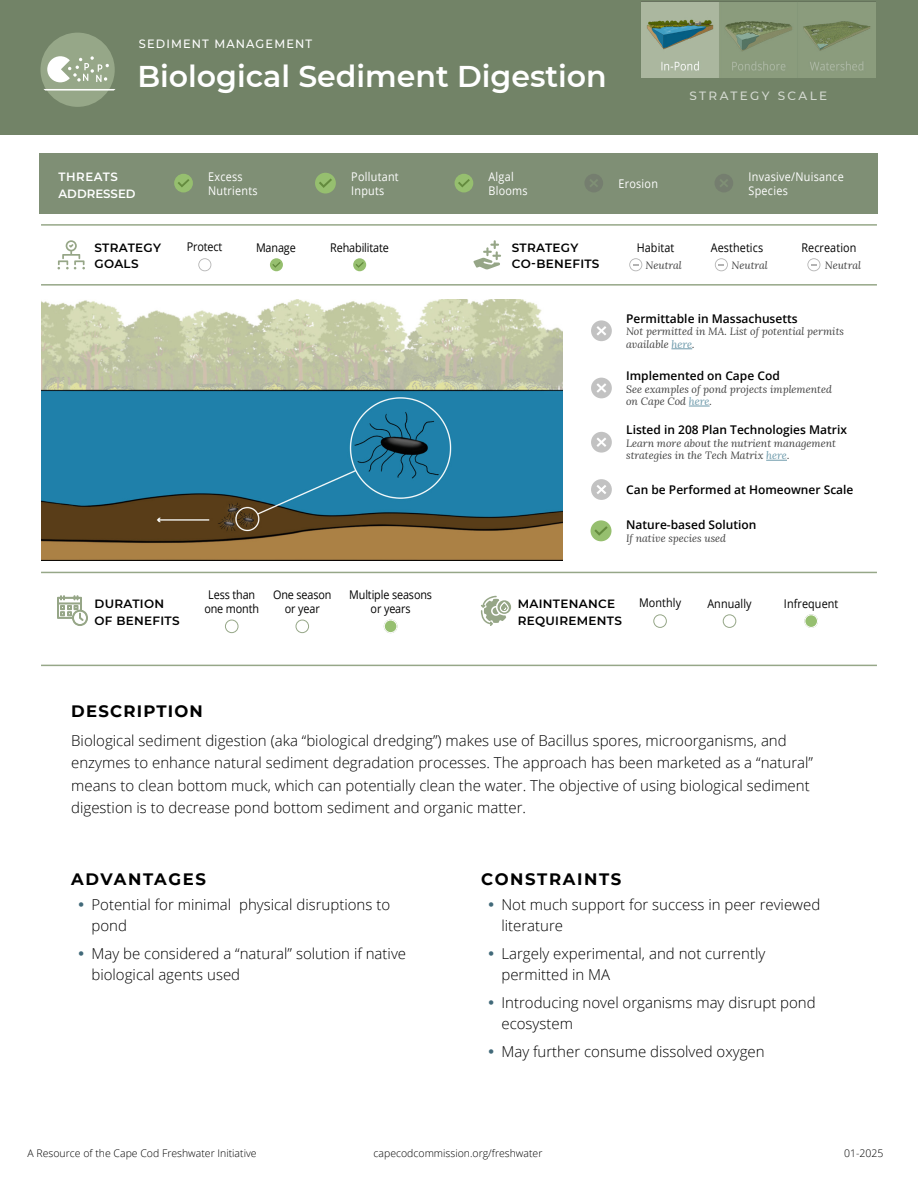
<style>
.page{position:relative;width:918px;height:1188px;background:#fff}
.page>*{position:absolute;margin:0;border:0;box-sizing:border-box;transform-origin:0 0}
.t1{font:600 30px "Montserrat";color:#fff}
.t2{font:700 16.5px "Montserrat";letter-spacing:.09em;color:#000}
.t3{font:300 15px/21px "Open Sans";color:#000}
.t4{font:600 12px "Open Sans";color:#000}
.t5{font:12px/14.4px "Open Sans";letter-spacing:-.01em;color:#000;text-align:center;scale:.9 1}
.t6{font:600 12px/16.5px "Montserrat";letter-spacing:.025em;color:#000}
.t7{font:12px/14.4px "Open Sans";letter-spacing:.025em;color:#fff;scale:.9 1}
.t8{font:12px "Open Sans";letter-spacing:.01em;color:#000;scale:.9 1}
.t9{font:500 12px "Montserrat";letter-spacing:.1em;color:#fff;scale:.95 1}
.t10{font:600 12px/16.5px "Montserrat";color:#fff}
.t11{font:500 12px "Montserrat";letter-spacing:.2em;color:#fff}
.t12{font:italic 10.5px/12.6px "Lora";color:#404040}
.t13{font:300 10.5px "Open Sans";color:#000}
.s1{color:#6c99aa}
</style>
<div class="page">
<div style="left:0;top:0;width:918px;height:135px;background:#728367"></div>
<div style="left:40px;top:153px;width:838px;height:61px;background:#7f8f75"></div>
<hr style="left:41px;top:224px;width:836px;height:2px;background:#96a788">
<hr style="left:41px;top:284px;width:836px;height:2px;background:#96a788">
<hr style="left:41px;top:572px;width:836px;height:1px;background:#96a788">
<hr style="left:41px;top:665px;width:836px;height:1px;background:#96a788">
<div style="left:225px;top:620px;width:13px;height:13px;border:1px solid #96a788;border-radius:50%"></div>
<div style="left:296px;top:620px;width:13px;height:13px;border:1px solid #96a788;border-radius:50%"></div>
<div style="left:653px;top:614px;width:14px;height:14px;border:1px solid #96a788;border-radius:50%"></div>
<div style="left:723px;top:614px;width:13px;height:14px;border:1px solid #96a788;border-radius:50%"></div>
<div style="left:384px;top:620px;width:13px;height:13px;background:#96bf70;border-radius:50%"></div>
<div style="left:384px;top:620px;width:13px;height:13px;border:1px solid #fff;border-radius:50%"></div>
<div style="left:805px;top:615px;width:12px;height:12px;background:#96bf70;border-radius:50%"></div>
<div style="left:804px;top:614px;width:14px;height:14px;border:1px solid #fff;border-radius:50%"></div>
<img style="left:641px;top:1px;width:235px;height:77px">
<svg style="left:198px;top:258px;width:13px;height:13px"></svg>
<div style="left:270px;top:258px;width:13px;height:13px;background:#96bf6f;border-radius:50%"></div>
<svg style="left:272px;top:262px;width:9px;height:6px"></svg>
<div style="left:353px;top:258px;width:13px;height:13px;background:#96bf6f;border-radius:50%"></div>
<svg style="left:356px;top:262px;width:8px;height:6px"></svg>
<svg style="left:629px;top:258px;width:13px;height:13px"></svg>
<svg style="left:715px;top:258px;width:13px;height:13px"></svg>
<svg style="left:807px;top:258px;width:13px;height:13px"></svg>
<svg style="left:591px;top:320px;width:21px;height:21px"></svg>
<svg style="left:591px;top:378px;width:21px;height:20px"></svg>
<svg style="left:591px;top:432px;width:21px;height:21px"></svg>
<div style="left:40px;top:33px;width:75px;height:74px;background:#96a788;border-radius:50%"></div>
<svg style="left:43px;top:89px;width:73px;height:2px"></svg>
<svg style="left:47px;top:56px;width:62px;height:26px"></svg>
<img style="left:41px;top:299px;width:521px;height:261px">
<svg style="left:591px;top:479px;width:21px;height:21px"></svg>
<div style="left:591px;top:520px;width:21px;height:21px;background:#96bf6f;border-radius:50%"></div>
<svg style="left:594px;top:526px;width:14px;height:10px"></svg>
<div style="left:174px;top:174px;width:19px;height:18px;background:#96bf6f;border-radius:50%"></div>
<svg style="left:178px;top:179px;width:11px;height:8px"></svg>
<div style="left:315px;top:173px;width:21px;height:21px;background:#96bf6f;border-radius:50%"></div>
<svg style="left:319px;top:178px;width:13px;height:10px"></svg>
<div style="left:455px;top:174px;width:18px;height:18px;background:#96bf6f;border-radius:50%"></div>
<svg style="left:458px;top:179px;width:12px;height:8px"></svg>
<svg style="left:585px;top:174px;width:18px;height:18px"></svg>
<svg style="left:715px;top:174px;width:18px;height:18px"></svg>
<svg style="left:473px;top:240px;width:28px;height:30px"></svg>
<svg style="left:58px;top:240px;width:27px;height:29px"></svg>
<svg style="left:689px;top:406px;width:21px;height:1px"></svg>
<svg style="left:671px;top:349px;width:21px;height:1px"></svg>
<svg style="left:766px;top:460px;width:21px;height:1px"></svg>
<svg style="left:57px;top:595px;width:31px;height:31px"></svg>
<svg style="left:481px;top:596px;width:30px;height:30px"></svg>
<p class="t9" style="left:139px;top:35px;width:184px">SEDIMENT MANAGEMENT</p>
<h1 class="t1" style="left:137px;top:55px;width:471px">Biological Sediment Digestion</h1>
<p class="t11" style="left:689px;top:87px;width:139px">STRATEGY SCALE</p>
<p class="t10" style="left:59px;top:168px;width:79px">THREATS<br>ADDRESSED</p>
<p class="t7" style="left:208px;top:169px;width:57px">Excess<br>Nutrients</p>
<p class="t7" style="left:351px;top:169px;width:54px">Pollutant<br>Inputs</p>
<p class="t7" style="left:488px;top:169px;width:45px">Algal<br>Blooms</p>
<p class="t7" style="left:618px;top:176px;width:45px">Erosion</p>
<p class="t7" style="left:749px;top:169px;width:107px">Invasive/Nuisance<br>Species</p>
<p class="t5" style="left:187px;top:239px;width:41px">Protect</p>
<p class="t5" style="left:256px;top:240px;width:46px">Manage</p>
<p class="t5" style="left:330px;top:240px;width:67px">Rehabilitate</p>
<p class="t8" style="left:637px;top:239px;width:43px">Habitat</p>
<p class="t8" style="left:711px;top:239px;width:60px">Aesthetics</p>
<p class="t8" style="left:801px;top:239px;width:63px">Recreation</p>
<p class="t6" style="left:94px;top:239px;width:68px">STRATEGY<br>GOALS</p>
<p class="t6" style="left:512px;top:239px;width:89px">STRATEGY<br>CO-BENEFITS</p>
<p class="t12" style="left:646px;top:259px;width:38px">Neutral</p>
<p class="t12" style="left:731px;top:259px;width:38px">Neutral</p>
<p class="t12" style="left:825px;top:259px;width:38px">Neutral</p>
<p class="t4" style="left:626px;top:310px;width:173px">Permittable in Massachusetts</p>
<p class="t12" style="left:626px;top:325px;width:219px">Not permitted in MA. List of potential permits available <span class="s1">here</span>.</p>
<p class="t4" style="left:626px;top:367px;width:155px">Implemented on Cape Cod</p>
<p class="t12" style="left:626px;top:382px;width:207px">See examples of pond projects implemented on Cape Cod <span class="s1">here</span>.</p>
<p class="t4" style="left:626px;top:422px;width:222px">Listed in 208 Plan Technologies Matrix</p>
<p class="t12" style="left:626px;top:437px;width:211px">Learn more about the nutrient management strategies in the Tech Matrix <span class="s1">here</span>.</p>
<p class="t4" style="left:626px;top:482px;width:229px">Can be Performed at Homeowner Scale</p>
<p class="t4" style="left:626px;top:517px;width:132px">Nature-based Solution</p>
<p class="t12" style="left:626px;top:532px;width:101px">If native species used</p>
<p class="t5" style="left:204px;top:587px;width:62px">Less than one month</p>
<p class="t5" style="left:273px;top:587px;width:66px">One season or year</p>
<p class="t5" style="left:349px;top:587px;width:94px">Multiple seasons or years</p>
<p class="t8" style="left:707px;top:595px;width:51px">Annually</p>
<p class="t8" style="left:784px;top:595px;width:62px">Infrequent</p>
<p class="t6" style="left:94px;top:595px;width:87px">DURATION<br>OF BENEFITS</p>
<p class="t6" style="left:518px;top:595px;width:106px">MAINTENANCE<br>REQUIREMENTS</p>
<p class="t8" style="left:639px;top:595px;width:48px">Monthly</p>
<p class="t2" style="left:71px;top:699px;width:133px">DESCRIPTION</p>
<p class="t3" style="left:71px;top:729px;width:743px;line-height:22.5px">Biological sediment digestion (aka “biological dredging”) makes use of Bacillus spores, microorganisms, and enzymes to enhance natural sediment degradation processes. The approach has been marketed as a “natural” means to clean bottom muck, which can potentially clean the water. The objective of using biological sediment digestion is to decrease pond bottom sediment and organic matter.</p>
<p class="t2" style="left:71px;top:867px;width:136px">ADVANTAGES</p>
<p class="t3" style="left:91px;top:894px;width:300px">Potential for minimal physical disruptions to pond</p>
<p class="t3" style="left:91px;top:943px;width:316px">May be considered a “natural” solution if native biological agents used</p>
<p class="t2" style="left:481px;top:867px;width:142px">CONSTRAINTS</p>
<p class="t3" style="left:501px;top:894px;width:320px">Not much support for success in peer reviewed literature</p>
<p class="t3" style="left:501px;top:943px;width:265px">Largely experimental, and not currently permitted in MA</p>
<p class="t3" style="left:501px;top:992px;width:316px">Introducing novel organisms may disrupt pond ecosystem</p>
<p class="t3" style="left:501px;top:1040px;width:265px">May further consume dissolved oxygen</p>
<p class="t13" style="left:28px;top:1146px;width:231px">A Resource of the Cape Cod Freshwater Initiative</p>
<p class="t13" style="left:374px;top:1146px;width:170px">capecodcommission.org/freshwater</p>
<p class="t13" style="left:844px;top:1146px;width:41px">01-2025</p>
</div>
